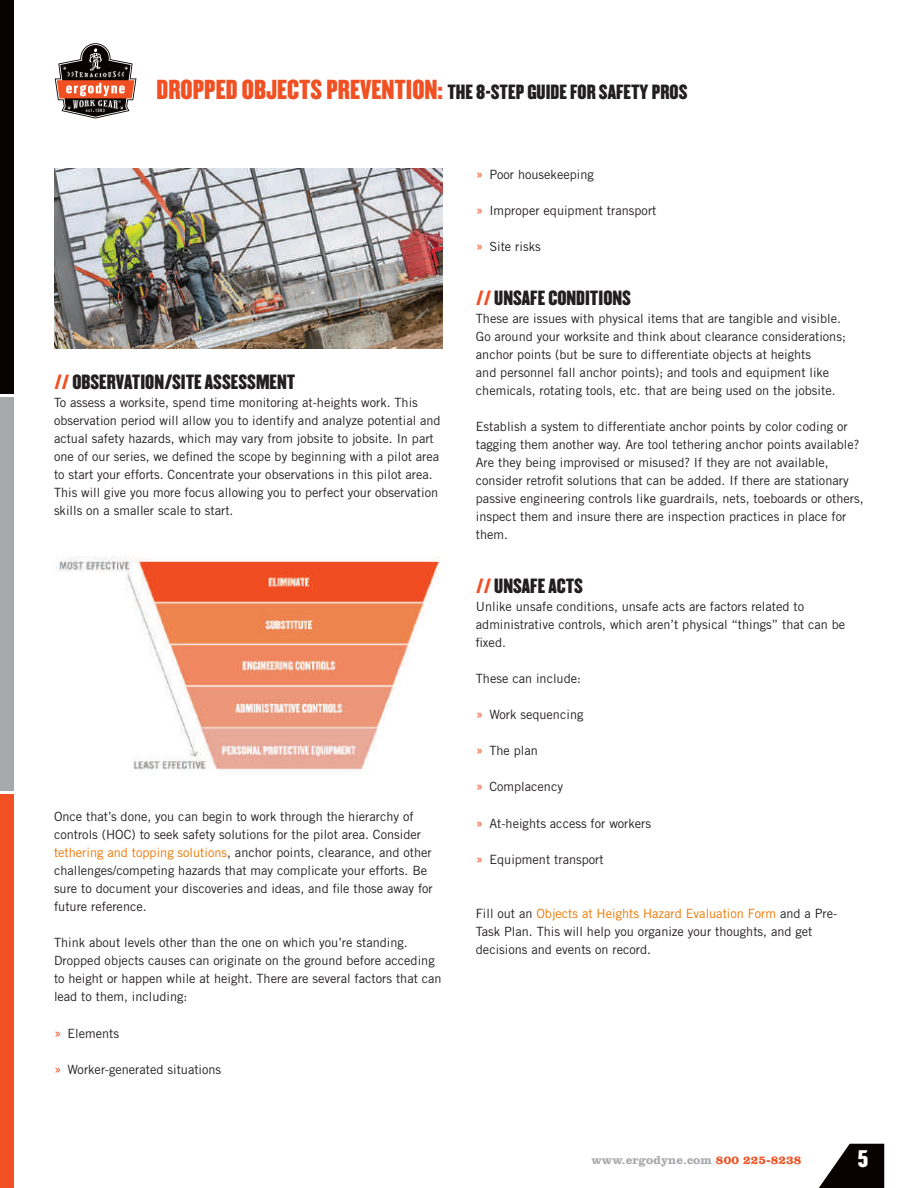
<style>
.page{position:relative;width:918px;height:1188px;background:#fff}
.page>*{position:absolute;margin:0;border:0;box-sizing:border-box;transform-origin:0 0}
.t1{font:21px "Champion HTF Welterweight";color:#fff}
.t2{font:18px "Champion HTF Welterweight";color:#231f20}
.t3{font:12.75px/18px "Trade Gothic";color:#231f20}
.t4{font:700 12px "Clarendon BT";letter-spacing:.01em;color:#a8a9ad}
.s1{font-size:24px;color:#f05022}
.s2{font-family:"Champion HTF Lightweight";color:#f05022}
.s3{color:#ec7600}
.s4{font-size:15px;color:#f05022}
.s5{color:#f05022}
</style>
<div class="page">
<svg style="left:819px;top:1144px;width:65px;height:44px"></svg>
<div style="left:0;top:0;width:14px;height:393px;background:#080302"></div>
<div style="left:0;top:397px;width:14px;height:394px;background:#a8a9ad"></div>
<div style="left:0;top:795px;width:14px;height:393px;background:#f05022"></div>
<svg style="left:54px;top:43px;width:83px;height:76px"></svg>
<img style="left:54px;top:169px;width:388px;height:179px">
<img style="left:56px;top:556px;width:384px;height:214px">
<h2 class="t2" style="left:157px;top:81px;width:532px"><span class="s1">DROPPED OBJECTS PREVENTION:</span> THE 8-STEP GUIDE FOR SAFETY PROS</h2>
<h2 class="t2" style="left:54px;top:370px;width:243px"><span class="s2">//</span> OBSERVATION/SITE ASSESSMENT</h2>
<p class="t3" style="left:54px;top:394px;width:388px">To assess a worksite, spend time monitoring at-heights work. This observation period will allow you to identify and analyze potential and actual safety hazards, which may vary from jobsite to jobsite. In part one of our series, we defined the scope by beginning with a pilot area to start your efforts. Concentrate your observations in this pilot area.<br>This will give you more focus allowing you to perfect your observation skills on a smaller scale to start.</p>
<p class="t3" style="left:54px;top:808px;width:380px">Once that’s done, you can begin to work through the hierarchy of controls (HOC) to seek safety solutions for the pilot area. Consider <span class="s3">tethering and topping solutions</span>, anchor points, clearance, and other challenges/competing hazards that may complicate your efforts. Be sure to document your discoveries and ideas, and file those away for future reference.</p>
<p class="t3" style="left:54px;top:934px;width:389px">Think about levels other than the one on which you’re standing.<br>Dropped objects causes can originate on the ground before acceding to height or happen while at height. There are several factors that can lead to them, including:</p>
<p class="t3" style="left:54px;top:1024px;width:67px"><span class="s4">»</span> Elements</p>
<p class="t3" style="left:54px;top:1060px;width:169px"><span class="s4">»</span> Worker-generated situations</p>
<p class="t3" style="left:476px;top:165px;width:119px"><span class="s4">»</span> Poor housekeeping</p>
<p class="t3" style="left:476px;top:201px;width:182px"><span class="s4">»</span> Improper equipment transport</p>
<p class="t3" style="left:476px;top:237px;width:66px"><span class="s4">»</span> Site risks</p>
<h2 class="t2" style="left:476px;top:286px;width:157px"><span class="s2">//</span> UNSAFE CONDITIONS</h2>
<p class="t3" style="left:476px;top:309px;width:372px">These are issues with physical items that are tangible and visible.<br>Go around your worksite and think about clearance considerations; anchor points (but be sure to differentiate objects at heights<br>and personnel fall anchor points); and tools and equipment like chemicals, rotating tools, etc. that are being used on the jobsite.</p>
<p class="t3" style="left:476px;top:417px;width:389px">Establish a system to differentiate anchor points by color coding or tagging them another way. Are tool tethering anchor points available?<br>Are they being improvised or misused? If they are not available, consider retrofit solutions that can be added. If there are stationary passive engineering controls like guardrails, nets, toeboards or others, inspect them and insure there are inspection practices in place for them.</p>
<h2 class="t2" style="left:476px;top:574px;width:109px"><span class="s2">//</span> UNSAFE ACTS</h2>
<p class="t3" style="left:476px;top:597px;width:371px">Unlike unsafe conditions, unsafe acts are factors related to administrative controls, which aren’t physical “things” that can be fixed.</p>
<p class="t3" style="left:476px;top:670px;width:107px">These can include:</p>
<p class="t3" style="left:476px;top:706px;width:109px"><span class="s4">»</span> Work sequencing</p>
<p class="t3" style="left:476px;top:742px;width:64px"><span class="s4">»</span> The plan</p>
<p class="t3" style="left:476px;top:778px;width:89px"><span class="s4">»</span> Complacency</p>
<p class="t3" style="left:476px;top:814px;width:177px"><span class="s4">»</span> At-heights access for workers</p>
<p class="t3" style="left:476px;top:850px;width:129px"><span class="s4">»</span> Equipment transport</p>
<p class="t3" style="left:476px;top:904px;width:363px">Fill out an <span class="s3">Objects at Heights Hazard Evaluation Form</span> and a Pre-<br>Task Plan. This will help you organize your thoughts, and get decisions and events on record.</p>
<p class="t4" style="left:591px;top:1153px;width:212px">www.ergodyne.com <span class="s5">800 225-8238</span></p>
<h1 class="t1" style="left:858px;top:1145px;width:12px">5</h1>
</div>
